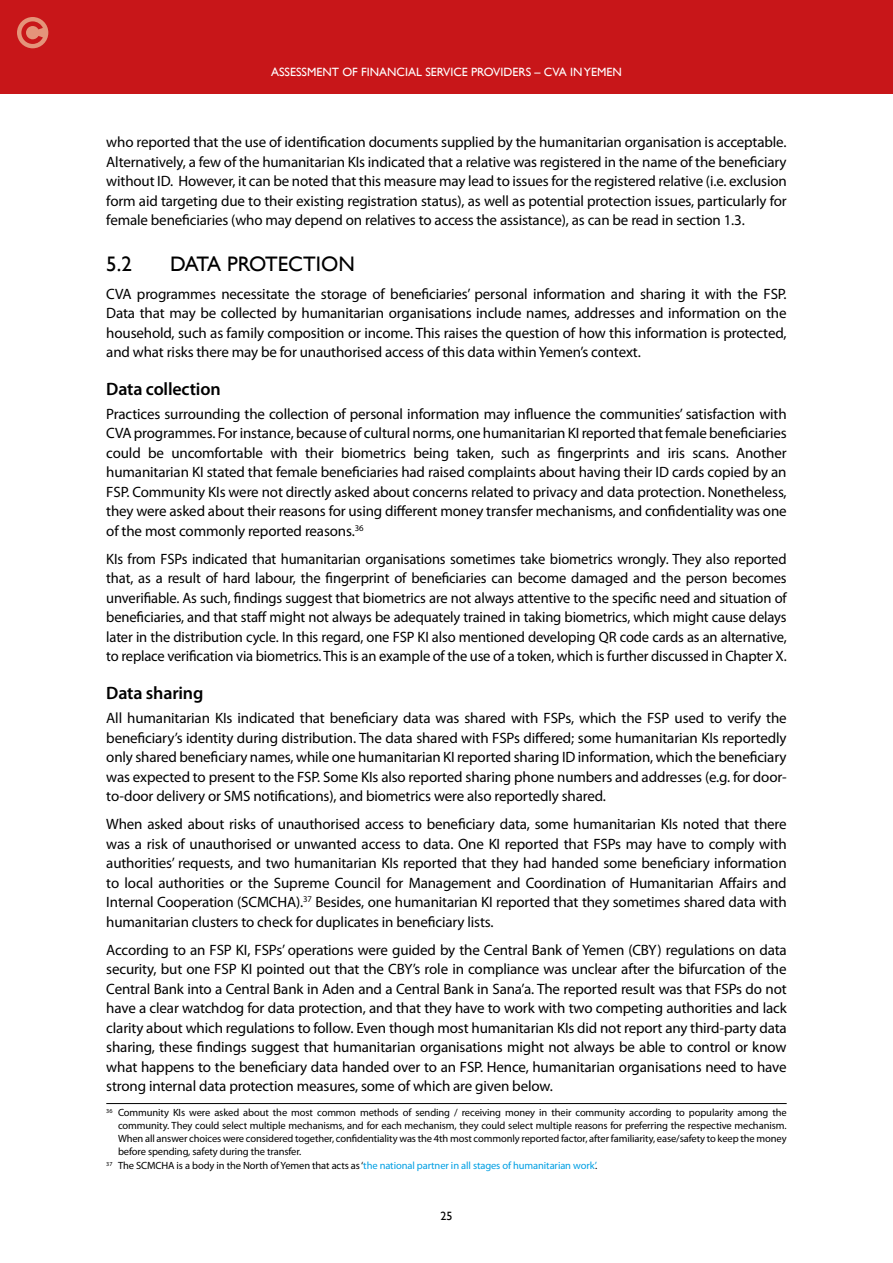
<style>
.page{position:relative;width:893px;height:1263px;background:#fff}
.page>*{position:absolute;margin:0;border:0;box-sizing:border-box;transform-origin:0 0}
.t1{font:21px "Gill Sans";color:#000}
.t2{font:600 18px "Myriad Pro";letter-spacing:-.01em;color:#000}
.t3{font:15px/19.5px "Myriad Pro";letter-spacing:-.01em;color:#000;text-align:justify}
.t4{font:12px "Gill Sans";color:#fff}
.t5{font:12px "Gill Sans";color:#000}
.t6{font:10.5px/12.8px "Myriad Pro";letter-spacing:-.01em;color:#000;text-align:justify}
.t7{font:10.5px "Myriad Pro";letter-spacing:-.01em;color:#009fe3}
.s1{color:#000}
</style>
<div class="page">
<div style="left:0;top:0;width:893px;height:94px;background:#c81619"></div>
<hr style="left:106px;top:1103px;width:681px;height:1px;background:#000">
<div style="left:17px;top:17px;width:31px;height:31px;background:#e4947a;border-radius:50%"></div>
<svg style="left:21px;top:21px;width:22px;height:23px"></svg>
<p class="t4" style="left:271px;top:65px;width:352px">ASSESSMENT OF FINANCIAL SERVICE PROVIDERS – CVA IN YEMEN</p>
<p class="t3" style="left:106px;top:132px;width:682px">who reported that the use of identification documents supplied by the humanitarian organisation is acceptable.<br>Alternatively, a few of the humanitarian KIs indicated that a relative was registered in the name of the beneficiary without ID. However, it can be noted that this measure may lead to issues for the registered relative (i.e. exclusion form aid targeting due to their existing registration status), as well as potential protection issues, particularly for female beneficiaries (who may depend on relatives to access the assistance), as can be read in section 1.3.</p>
<h1 class="t1" style="left:106px;top:251px;width:27px">5.2</h1>
<h1 class="t1" style="left:170px;top:251px;width:186px">DATA PROTECTION</h1>
<p class="t3" style="left:106px;top:284px;width:682px">CVA programmes necessitate the storage of beneficiaries’ personal information and sharing it with the FSP.<br>Data that may be collected by humanitarian organisations include names, addresses and information on the household, such as family composition or income. This raises the question of how this information is protected, and what risks there may be for unauthorised access of this data within Yemen’s context.</p>
<p class="t2" style="left:106px;top:378px;width:116px">Data collection</p>
<p class="t3" style="left:106px;top:404px;width:682px">Practices surrounding the collection of personal information may influence the communities’ satisfaction with CVA programmes. For instance, because of cultural norms, one humanitarian KI reported that female beneficiaries could be uncomfortable with their biometrics being taken, such as fingerprints and iris scans. Another humanitarian KI stated that female beneficiaries had raised complaints about having their ID cards copied by an FSP. Community KIs were not directly asked about concerns related to privacy and data protection. Nonetheless, they were asked about their reasons for using different money transfer mechanisms, and confidentiality was one of the most commonly reported reasons.<sup>36</sup></p>
<p class="t3" style="left:106px;top:549px;width:682px">KIs from FSPs indicated that humanitarian organisations sometimes take biometrics wrongly. They also reported that, as a result of hard labour, the fingerprint of beneficiaries can become damaged and the person becomes unverifiable. As such, findings suggest that biometrics are not always attentive to the specific need and situation of beneficiaries, and that staff might not always be adequately trained in taking biometrics, which might cause delays later in the distribution cycle. In this regard, one FSP KI also mentioned developing QR code cards as an alternative, to replace verification via biometrics. This is an example of the use of a token, which is further discussed in Chapter X.</p>
<p class="t2" style="left:106px;top:682px;width:99px">Data sharing</p>
<p class="t3" style="left:106px;top:708px;width:682px">All humanitarian KIs indicated that beneficiary data was shared with FSPs, which the FSP used to verify the beneficiary’s identity during distribution. The data shared with FSPs differed; some humanitarian KIs reportedly only shared beneficiary names, while one humanitarian KI reported sharing ID information, which the beneficiary was expected to present to the FSP. Some KIs also reported sharing phone numbers and addresses (e.g. for door&shy;to-door delivery or SMS notifications), and biometrics were also reportedly shared.</p>
<p class="t3" style="left:106px;top:814px;width:682px">When asked about risks of unauthorised access to beneficiary data, some humanitarian KIs noted that there was a risk of unauthorised or unwanted access to data. One KI reported that FSPs may have to comply with authorities’ requests, and two humanitarian KIs reported that they had handed some beneficiary information to local authorities or the Supreme Council for Management and Coordination of Humanitarian Affairs and Internal Cooperation (SCMCHA).<sup>37</sup> Besides, one humanitarian KI reported that they sometimes shared data with humanitarian clusters to check for duplicates in beneficiary lists.</p>
<p class="t3" style="left:106px;top:940px;width:682px">According to an FSP KI, FSPs’ operations were guided by the Central Bank of Yemen (CBY) regulations on data security, but one FSP KI pointed out that the CBY’s role in compliance was unclear after the bifurcation of the Central Bank into a Central Bank in Aden and a Central Bank in Sana’a. The reported result was that FSPs do not have a clear watchdog for data protection, and that they have to work with two competing authorities and lack clarity about which regulations to follow. Even though most humanitarian KIs did not report any third-party data sharing, these findings suggest that humanitarian organisations might not always be able to control or know what happens to the beneficiary data handed over to an FSP. Hence, humanitarian organisations need to have strong internal data protection measures, some of which are given below.</p>
<p class="t6" style="left:118px;top:1106px;width:670px;text-indent:-12px"><sup>36</sup> Community KIs were asked about the most common methods of sending / receiving money in their community according to popularity among the community. They could select multiple mechanisms, and for each mechanism, they could select multiple reasons for preferring the respective mechanism.<br>When all answer choices were considered together, confidentiality was the 4th most commonly reported factor, after familiarity, ease/safety to keep the money before spending, safety during the transfer.</p>
<p class="t7" style="left:106px;top:1159px;width:493px"><sup>37</sup> <span class="s1">The SCMCHA is a body in the North of Yemen that acts as ‘</span>the national partner in all stages of humanitarian work’<span class="s1">.</span></p>
<p class="t5" style="left:440px;top:1209px;width:13px">25</p>
</div>
